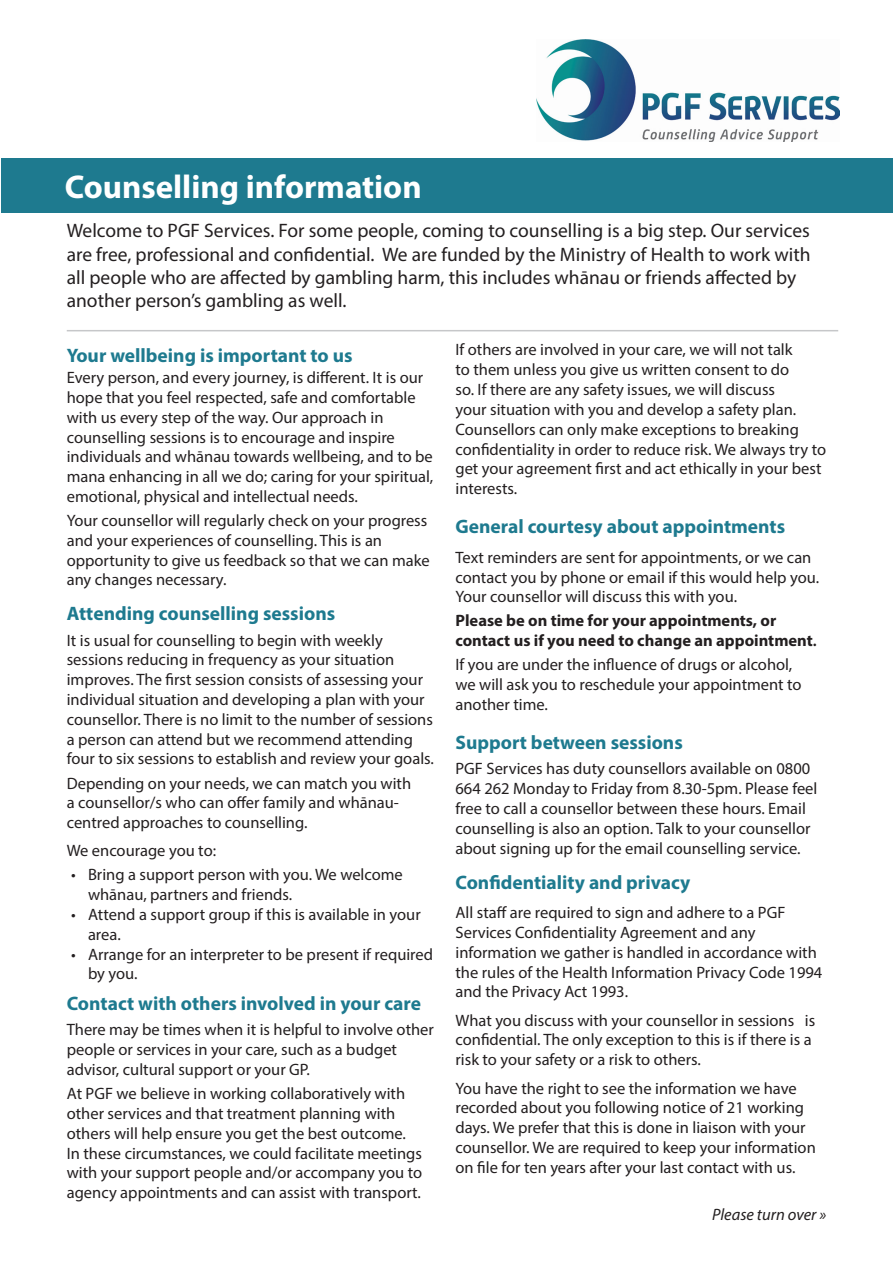
<style>
.page{position:relative;width:893px;height:1263px;background:#fff}
.page>*{position:absolute;margin:0;border:0;box-sizing:border-box;transform-origin:0 0}
.t1{font:700 33px "Myriad Pro";color:#fff}
.Body_copy{font:19.5px/23.4px "Myriad Pro";color:#231f20}
.Subhead{font:700 19.5px "Myriad Pro";color:#1e7a8f}
.Body_copy-2{font:16.5px/19.8px "Myriad Pro";color:#231f20}
.Body_copy-3{font:700 16.5px/19.8px "Myriad Pro";color:#231f20}
.Body_copy-4{font:italic 16.5px "Myriad Pro";color:#231f20}
.s1{font-weight:600}
</style>
<div class="page">
<div style="left:1px;top:159px;width:892px;height:54px;background:#1e7a8f"></div>
<hr style="left:67px;top:330px;width:771px;height:1px;background:#c6c7c9">
<img style="left:536px;top:40px;width:304px;height:102px">
<p class="t1" style="left:65px;top:166px;width:358px">Counselling information</p>
<p class="Body_copy" style="left:67px;top:219px;width:745px">Welcome to PGF Services. For some people, coming to counselling is a big step. Our services are free, professional and confidential. We are funded by the Ministry of Health to work with all people who are affected by gambling harm, this includes whānau or friends affected by another person’s gambling as well.</p>
<p class="Subhead" style="left:67px;top:343px;width:287px">Your wellbeing is important to us</p>
<p class="Body_copy-2" style="left:67px;top:367px;width:368px">Every person, and every journey, is different. It is our hope that you feel respected, safe and comfortable with us every step of the way. Our approach in counselling sessions is to encourage and inspire individuals and whānau towards wellbeing, and to be mana enhancing in all we do; caring for your spiritual, emotional, physical and intellectual needs.</p>
<p class="Body_copy-2" style="left:67px;top:510px;width:365px">Your counsellor will regularly check on your progress and your experiences of counselling. This is an opportunity to give us feedback so that we can make any changes necessary.</p>
<p class="Subhead" style="left:67px;top:601px;width:270px">Attending counselling sessions</p>
<p class="Body_copy-2" style="left:67px;top:630px;width:369px">It is usual for counselling to begin with weekly sessions reducing in frequency as your situation improves. The first session consists of assessing your individual situation and developing a plan with your counsellor. There is no limit to the number of sessions a person can attend but we recommend attending four to six sessions to establish and review your goals.</p>
<p class="Body_copy-2" style="left:67px;top:773px;width:346px">Depending on your needs, we can match you with a counsellor/s who can offer family and whānau&shy;centred approaches to counselling.</p>
<p class="Body_copy-2" style="left:67px;top:841px;width:151px">We encourage you to:</p>
<p class="Body_copy-2" style="left:88px;top:865px;width:316px;text-indent:-17px">• Bring a support person with you. We welcome whānau, partners and friends.</p>
<p class="Body_copy-2" style="left:88px;top:904px;width:334px;text-indent:-17px">• Attend a support group if this is available in your area.</p>
<p class="Body_copy-2" style="left:88px;top:944px;width:347px;text-indent:-17px">• Arrange for an interpreter to be present if required by you.</p>
<p class="Subhead" style="left:67px;top:991px;width:356px">Contact with others involved in your care</p>
<p class="Body_copy-2" style="left:67px;top:1020px;width:369px">There may be times when it is helpful to involve other people or services in your care, such as a budget advisor, cultural support or your GP.</p>
<p class="Body_copy-2" style="left:67px;top:1083px;width:357px">At PGF we believe in working collaboratively with other services and that treatment planning with others will help ensure you get the best outcome.<br>In these circumstances, we could facilitate meetings with your support people and/or accompany you to agency appointments and can assist with transport.</p>
<p class="Body_copy-2" style="left:455px;top:340px;width:372px">If others are involved in your care, we will not talk<br>to them unless you give us written consent to do<br>so. If there are any safety issues, we will discuss<br>your situation with you and develop a safety plan.<br>Counsellors can only make exceptions to breaking confidentiality in order to reduce risk. We always try to get your agreement first and act ethically in your best interests.</p>
<p class="Subhead" style="left:455px;top:514px;width:331px">General courtesy about appointments</p>
<p class="Body_copy-2" style="left:455px;top:547px;width:365px">Text reminders are sent for appointments, or we can contact you by phone or email if this would help you.</p>
<p class="Body_copy-2" style="left:455px;top:587px;width:283px">Your counsellor will discuss this with you.</p>
<p class="Body_copy-3" style="left:455px;top:610px;width:363px">Please be on time for your appointments, or contact us if you need to change an appointment<span class="s1">.</span></p>
<p class="Body_copy-2" style="left:455px;top:655px;width:348px">If you are under the influence of drugs or alcohol, we will ask you to reschedule your appointment to another time.</p>
<p class="Subhead" style="left:455px;top:730px;width:229px">Support between sessions</p>
<p class="Body_copy-2" style="left:455px;top:759px;width:363px">PGF Services has duty counsellors available on 0800<br>664 262 Monday to Friday from 8.30-5pm. Please feel free to call a counsellor between these hours. Email counselling is also an option. Talk to your counsellor about signing up for the email counselling service.</p>
<p class="Subhead" style="left:455px;top:869px;width:236px">Confidentiality and privacy</p>
<p class="Body_copy-2" style="left:455px;top:902px;width:368px">All staff are required to sign and adhere to a PGF Services Confidentiality Agreement and any information we gather is handled in accordance with the rules of the Health Information Privacy Code 1994 and the Privacy Act 1993.</p>
<p class="Body_copy-2" style="left:455px;top:1010px;width:361px">What you discuss with your counsellor in sessions is confidential. The only exception to this is if there is a risk to your safety or a risk to others.</p>
<p class="Body_copy-2" style="left:455px;top:1078px;width:362px">You have the right to see the information we have recorded about you following notice of 21 working days. We prefer that this is done in liaison with your counsellor. We are required to keep your information on file for ten years after your last contact with us.</p>
<p class="Body_copy-4" style="left:712px;top:1204px;width:116px">Please turn over »</p>
</div>
